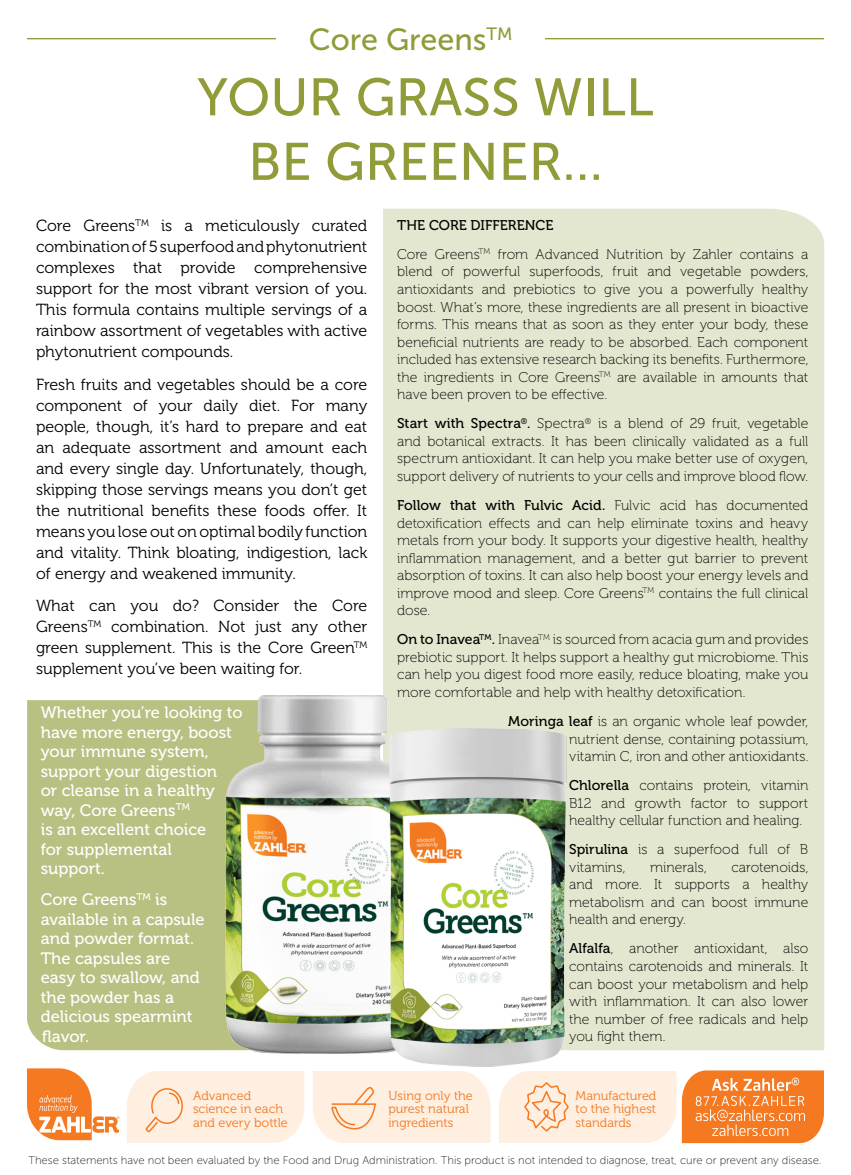
<style>
.page{position:relative;width:851px;height:1175px;background:#fff}
.page>*{position:absolute;margin:0;border:0;box-sizing:border-box;transform-origin:0 0}
.t1{font:52.5px/64.5px "Museo Sans 500";color:#919b38;text-align:center}
.t2{font:30.45px "Museo Sans 500";color:#919b38}
.t3{font:16.5px/19.5px "Museo 500";color:#fff}
.t4{font:16.05px/21px "Museo 300";color:#000;text-align:justify}
.t5{font:14.1px/17.5px "Museo 100";color:#000;text-align:justify}
.t6{font:14.1px "Museo 500";color:#000}
.t7{font:12.75px/13.5px "Museo 300";color:#f47921}
.t8{font:11.25px "Museo Sans 100";color:#231f20}
.s1{font-family:"Museo 500"}
</style>
<div class="page">
<div style="left:383px;top:209px;width:441px;height:841px;background:#e4e7cf"></div>
<svg style="left:27px;top:1068px;width:92px;height:72px"></svg>
<svg style="left:313px;top:1071px;width:177px;height:71px;background:#fdecdd"></svg>
<div style="left:127px;top:1071px;width:177px;height:71px;background:#feefe1"></div>
<svg style="left:499px;top:1071px;width:177px;height:71px;background:#fdebdc"></svg>
<svg style="left:682px;top:1070px;width:141px;height:73px;background:#f58c41"></svg>
<hr style="left:27px;top:38px;width:797px;height:1px;background:#919b38">
<div style="left:276px;top:27px;width:269px;height:38px;background:#fff"></div>
<div style="left:27px;top:700px;width:110px;height:350px;background:#b9c082"></div>
<img style="left:137px;top:687px;width:371px;height:367px">
<img style="left:383px;top:727px;width:186px;height:340px">
<p class="t2" style="left:309px;top:23px;width:205px">Core Greens<sup>TM</sup></p>
<p class="t1" style="left:197px;top:65px;width:458px">YOUR GRASS WILL<br>BE GREENER…</p>
<p class="t4" style="left:36px;top:216px;width:333px">Core Greens<sup>TM</sup> is a meticulously curated combination of 5 superfood and phytonutrient complexes that provide comprehensive support for the most vibrant version of you.<br>This formula contains multiple servings of a rainbow assortment of vegetables with active phytonutrient compounds.</p>
<p class="t4" style="left:36px;top:374px;width:333px">Fresh fruits and vegetables should be a core component of your daily diet. For many people, though, it’s hard to prepare and eat an adequate assortment and amount each and every single day. Unfortunately, though, skipping those servings means you don’t get the nutritional benefits these foods offer. It means you lose out on optimal bodily function and vitality. Think bloating, indigestion, lack of energy and weakened immunity.</p>
<p class="t4" style="left:36px;top:595px;width:333px">What can you do? Consider the Core Greens<sup>TM</sup> combination. Not just any other green supplement. This is the Core Green<sup>TM </sup>supplement you’ve been waiting for.</p>
<p class="t3" style="left:41px;top:703px;width:203px">Whether you’re looking to have more energy, boost your immune system, support your digestion<br>or cleanse in a healthy way, Core Greens<sup>TM<br></sup>is an excellent choice<br>for supplemental<br>support.</p>
<p class="t3" style="left:41px;top:890px;width:165px">Core Greens<sup>TM</sup> is available in a capsule and powder format.<br>The capsules are easy to swallow, and the powder has a delicious spearmint flavor.</p>
<p class="t7" style="left:193px;top:1089px;width:96px">Advanced science in each and every bottle</p>
<p class="t6" style="left:397px;top:217px;width:158px">THE CORE DIFFERENCE</p>
<p class="t5" style="left:397px;top:246px;width:413px">Core Greens<sup>TM</sup> from Advanced Nutrition by Zahler contains a blend of powerful superfoods, fruit and vegetable powders, antioxidants and prebiotics to give you a powerfully healthy boost. What’s more, these ingredients are all present in bioactive forms. This means that as soon as they enter your body, these beneficial nutrients are ready to be absorbed. Each component included has extensive research backing its benefits. Furthermore, the ingredients in Core Greens<sup>TM</sup> are available in amounts that have been proven to be effective.</p>
<p class="t5" style="left:397px;top:415px;width:413px"><span class="s1">Start with Spectra</span><sup>®</sup><span class="s1">.</span> Spectra<sup>®</sup> is a blend of 29 fruit, vegetable and botanical extracts. It has been clinically validated as a full spectrum antioxidant. It can help you make better use of oxygen, support delivery of nutrients to your cells and improve blood flow.</p>
<p class="t5" style="left:397px;top:497px;width:413px"><span class="s1">Follow that with Fulvic Acid.</span> Fulvic acid has documented detoxification effects and can help eliminate toxins and heavy metals from your body. It supports your digestive health, healthy inflammation management, and a better gut barrier to prevent absorption of toxins. It can also help boost your energy levels and improve mood and sleep. Core Greens<sup>TM</sup> contains the full clinical dose.</p>
<p class="t5" style="left:397px;top:631px;width:413px"><span class="s1">On to Inavea</span><sup>TM</sup><span class="s1">.</span> Inavea<sup>TM</sup> is sourced from acacia gum and provides prebiotic support. It helps support a healthy gut microbiome. This can help you digest food more easily, reduce bloating, make you more comfortable and help with healthy detoxification.</p>
<p class="t5" style="left:569px;top:712px;width:241px;text-indent:-61px"><span class="s1">Moringa leaf</span> is an organic whole leaf powder, nutrient dense, containing potassium, vitamin C, iron and other antioxidants.</p>
<p class="t5" style="left:569px;top:777px;width:241px"><span class="s1">Chlorella</span> contains protein, vitamin B12 and growth factor to support healthy cellular function and healing.</p>
<p class="t5" style="left:569px;top:841px;width:241px"><span class="s1">Spirulina</span> is a superfood full of B vitamins,</p>
<p class="t5" style="left:569px;top:858px;width:241px;text-indent:162px">carotenoids, and more. It supports a healthy metabolism and can boost immune health and energy.</p>
<p class="t5" style="left:569px;top:940px;width:241px"><span class="s1">Alfalfa</span>, another antioxidant, also contains carotenoids and minerals. It can boost your metabolism and help with inflammation. It can also lower the number of free radicals and help you fight them.</p>
<p class="t5" style="left:650px;top:858px;width:58px">minerals,</p>
<p class="t7" style="left:388px;top:1089px;width:86px">Using only the purest natural ingredients</p>
<p class="t7" style="left:575px;top:1089px;width:82px;text-align:justify">Manufactured to the highest standards</p>
<p class="t8" style="left:28px;top:1154px;width:794px">These statements have not been evaluated by the Food and Drug Administration. This product is not intended to diagnose, treat, cure or prevent any disease.</p>
</div>
